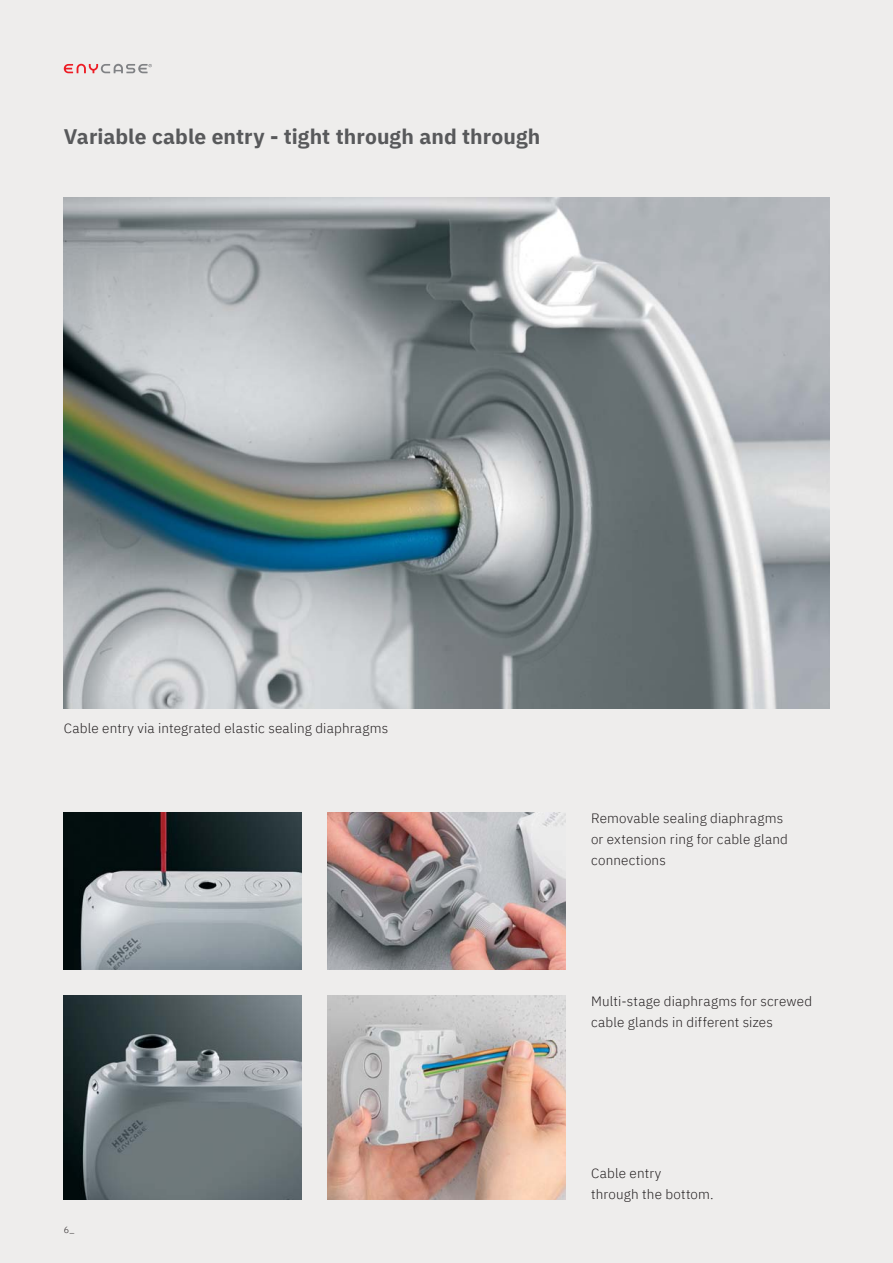
<style>
.page{position:relative;width:893px;height:1263px;background:#eeedec}
.page>*{position:absolute;margin:0;border:0;box-sizing:border-box;transform-origin:0 0}
.t1{font:700 21px "IBM Plex Sans";letter-spacing:.005em;color:#58595b}
.t2{font:300 13.5px/21px "IBM Plex Sans";letter-spacing:.01em;color:#231f20}
.t3{font:300 9px "IBM Plex Sans";color:#231f20}
</style>
<div class="page">
<img style="left:64px;top:995px;width:238px;height:204px">
<img style="left:64px;top:812px;width:238px;height:157px">
<img style="left:327px;top:995px;width:239px;height:204px">
<img style="left:327px;top:812px;width:239px;height:157px">
<img style="left:64px;top:198px;width:765px;height:510px">
<svg style="left:64px;top:64px;width:88px;height:9px"></svg>
<h1 class="t1" style="left:64px;top:122px;width:478px">Variable cable entry - tight through and through</h1>
<p class="t2" style="left:64px;top:718px;width:326px">Cable entry via integrated elastic sealing diaphragms</p>
<p class="t3" style="left:64px;top:1223px;width:12px">6_</p>
<p class="t2" style="left:591px;top:807px;width:198px">Removable sealing diaphragms or extension ring for cable gland connections</p>
<p class="t2" style="left:591px;top:990px;width:223px">Multi-stage diaphragms for screwed cable glands in different sizes</p>
<p class="t2" style="left:591px;top:1162px;width:124px">Cable entry<br>through the bottom.</p>
</div>
